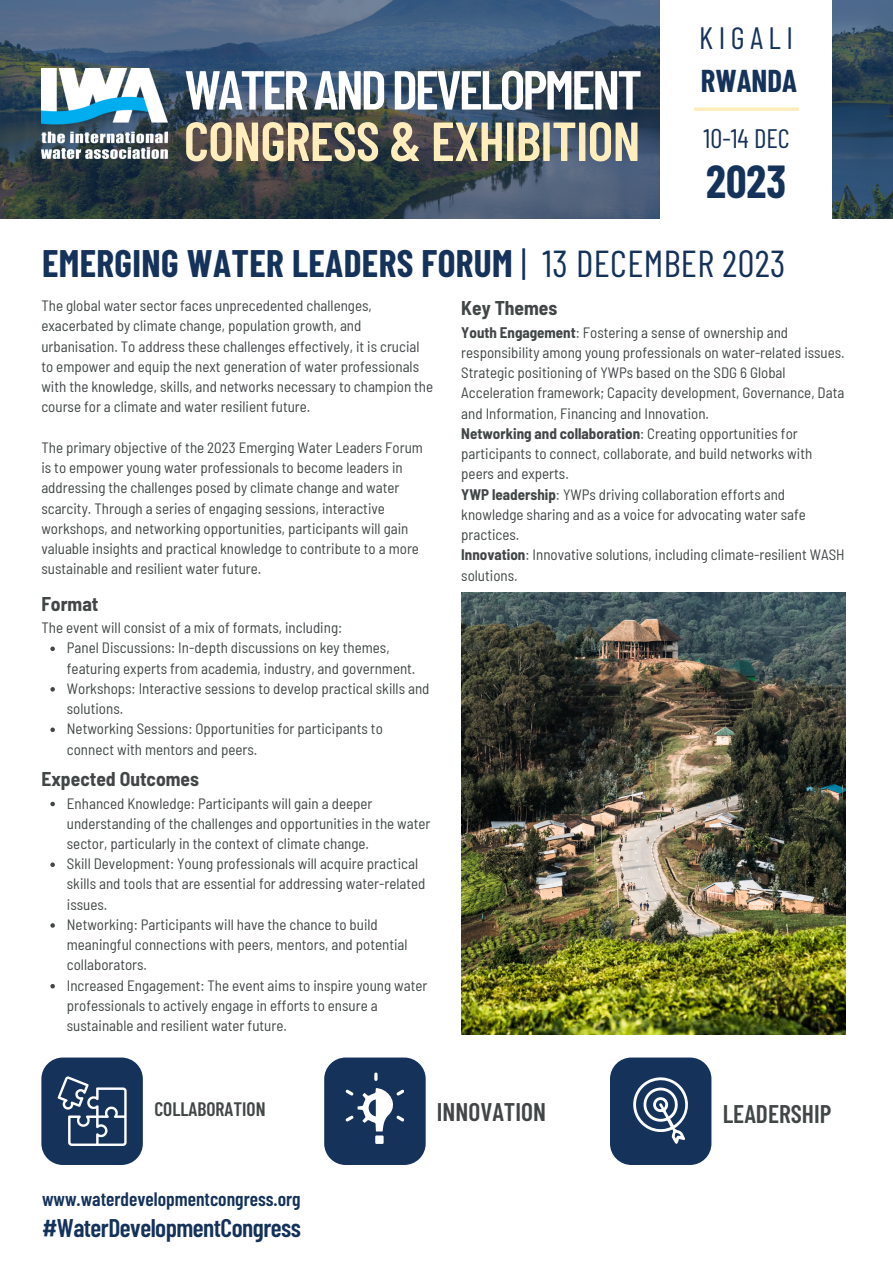
<style>
.page{position:relative;width:893px;height:1264px;background:#fff}
.page>*{position:absolute;margin:0;border:0;box-sizing:border-box;transform-origin:0 0}
.t1{font:600 54.9px "Barlow Condensed";letter-spacing:-.055em;color:#fff}
.t2{font:600 54.9px "Barlow Condensed";letter-spacing:-.015em;color:#feb}
.t3{font:700 45.15px "Barlow Condensed";color:#14325a}
.t4{font:700 37.5px "Barlow Condensed";letter-spacing:.01em;color:#14325a}
.t5{font:30.9px "Barlow Condensed";letter-spacing:.18em;color:#14325a}
.t6{font:700 30.9px "Barlow Condensed";color:#14325a}
.t7{font:26.7px "Barlow Condensed";color:#14325a}
.t8{font:600 25.5px "Barlow Condensed";letter-spacing:-.02em;color:#14325a}
.t9{font:600 25.5px "Barlow Condensed";color:#414646}
.t10{font:600 19.5px "Barlow Condensed";color:#14325a}
.t11{font:700 semi-condensed 19.5px "Barlow";color:#414646}
.t12{font:600 19.5px "Barlow Condensed";color:#414646}
.t13{font:semi-condensed 15px/20.2px "Barlow";color:#414646}
.s1{font-weight:400}
.s2{font-weight:700}
</style>
<div class="page">
<img style="left:0;top:0;width:892px;height:218px">
<img style="left:41px;top:69px;width:126px;height:90px">
<div style="left:660px;top:0;width:171px;height:227px;background:#fff"></div>
<svg style="left:694px;top:107px;width:104px;height:4px"></svg>
<div style="left:41px;top:1057px;width:102px;height:107px;background:#14325a;border-radius:21px"></div>
<div style="left:324px;top:1057px;width:101px;height:107px;background:#14325a;border-radius:21px"></div>
<div style="left:610px;top:1057px;width:101px;height:107px;background:#14325a;border-radius:21px"></div>
<svg style="left:345px;top:1072px;width:59px;height:71px"></svg>
<svg style="left:633px;top:1077px;width:55px;height:66px"></svg>
<svg style="left:58px;top:1076px;width:68px;height:69px"></svg>
<img style="left:461px;top:592px;width:384px;height:442px">
<svg style="left:50px;top:646px;width:5px;height:5px"></svg>
<svg style="left:50px;top:687px;width:5px;height:4px"></svg>
<svg style="left:50px;top:727px;width:5px;height:5px"></svg>
<svg style="left:50px;top:801px;width:5px;height:5px"></svg>
<svg style="left:50px;top:862px;width:5px;height:5px"></svg>
<svg style="left:50px;top:923px;width:5px;height:4px"></svg>
<svg style="left:50px;top:984px;width:5px;height:4px"></svg>
<p class="t1" style="left:184px;top:55px;width:459px">WATERANDDEVELOPMENT</p>
<p class="t2" style="left:184px;top:106px;width:458px">CONGRESS &amp; EXHIBITION</p>
<p class="t5" style="left:699px;top:19px;width:95px">KIGALI</p>
<p class="t6" style="left:700px;top:61px;width:98px">RWANDA</p>
<p class="t7" style="left:703px;top:121px;width:88px">10-14 DEC</p>
<p class="t3" style="left:706px;top:153px;width:81px">2023</p>
<p class="t4" style="left:42px;top:239px;width:744px">EMERGING WATER LEADERS FORUM <span class="s1">| 13 DECEMBER 2023</span></p>
<p class="t13" style="left:41px;top:295px;width:393px">The global water sector faces unprecedented challenges, exacerbated by climate change, population growth, and urbanisation. To address these challenges effectively, it is crucial to empower and equip the next generation of water professionals with the knowledge, skills, and networks necessary to champion the course for a climate and water resilient future.</p>
<p class="t13" style="left:41px;top:437px;width:383px">The primary objective of the 2023 Emerging Water Leaders Forum is to empower young water professionals to become leaders in addressing the challenges posed by climate change and water scarcity. Through a series of engaging sessions, interactive workshops, and networking opportunities, participants will gain valuable insights and practical knowledge to contribute to a more sustainable and resilient water future.</p>
<p class="t11" style="left:41px;top:591px;width:58px">Format</p>
<p class="t13" style="left:41px;top:617px;width:302px">The event will consist of a mix of formats, including:</p>
<p class="t13" style="left:67px;top:637px;width:350px">Panel Discussions: In-depth discussions on key themes, featuring experts from academia, industry, and government.</p>
<p class="t13" style="left:67px;top:677px;width:364px">Workshops: Interactive sessions to develop practical skills and solutions.</p>
<p class="t13" style="left:67px;top:718px;width:317px">Networking Sessions: Opportunities for participants to connect with mentors and peers.</p>
<p class="t11" style="left:41px;top:766px;width:159px">Expected Outcomes</p>
<p class="t13" style="left:67px;top:792px;width:365px">Enhanced Knowledge: Participants will gain a deeper understanding of the challenges and opportunities in the water sector, particularly in the context of climate change.</p>
<p class="t13" style="left:67px;top:853px;width:360px">Skill Development: Young professionals will acquire practical skills and tools that are essential for addressing water-related issues.</p>
<p class="t13" style="left:67px;top:913px;width:342px">Networking: Participants will have the chance to build meaningful connections with peers, mentors, and potential collaborators.</p>
<p class="t13" style="left:67px;top:974px;width:362px">Increased Engagement: The event aims to inspire young water professionals to actively engage in efforts to ensure a sustainable and resilient water future.</p>
<p class="t11" style="left:461px;top:296px;width:98px">Key Themes</p>
<p class="t13" style="left:461px;top:321px;width:385px"><span class="s2">Youth Engagement</span>: Fostering a sense of ownership and responsibility among young professionals on water-related issues.<br>Strategic positioning of YWPs based on the SDG 6 Global Acceleration framework; Capacity development, Governance, Data and Information, Financing and Innovation.</p>
<p class="t13" style="left:461px;top:423px;width:352px"><span class="s2">Networking and collaboration</span>: Creating opportunities for participants to connect, collaborate, and build networks with peers and experts.</p>
<p class="t13" style="left:461px;top:483px;width:346px"><span class="s2">YWP leadership</span>: YWPs driving collaboration efforts and knowledge sharing and as a voice for advocating water safe practices.</p>
<p class="t13" style="left:461px;top:544px;width:385px"><span class="s2">Innovation</span>: Innovative solutions, including climate-resilient WASH solutions.</p>
<p class="t12" style="left:154px;top:1096px;width:113px">COLLABORATION</p>
<p class="t9" style="left:437px;top:1095px;width:111px">INNOVATION</p>
<p class="t9" style="left:722px;top:1097px;width:110px">LEADERSHIP</p>
<p class="t10" style="left:42px;top:1186px;width:260px">www.waterdevelopmentcongress.org</p>
<p class="t8" style="left:42px;top:1211px;width:260px">#WaterDevelopmentCongress</p>
</div>
